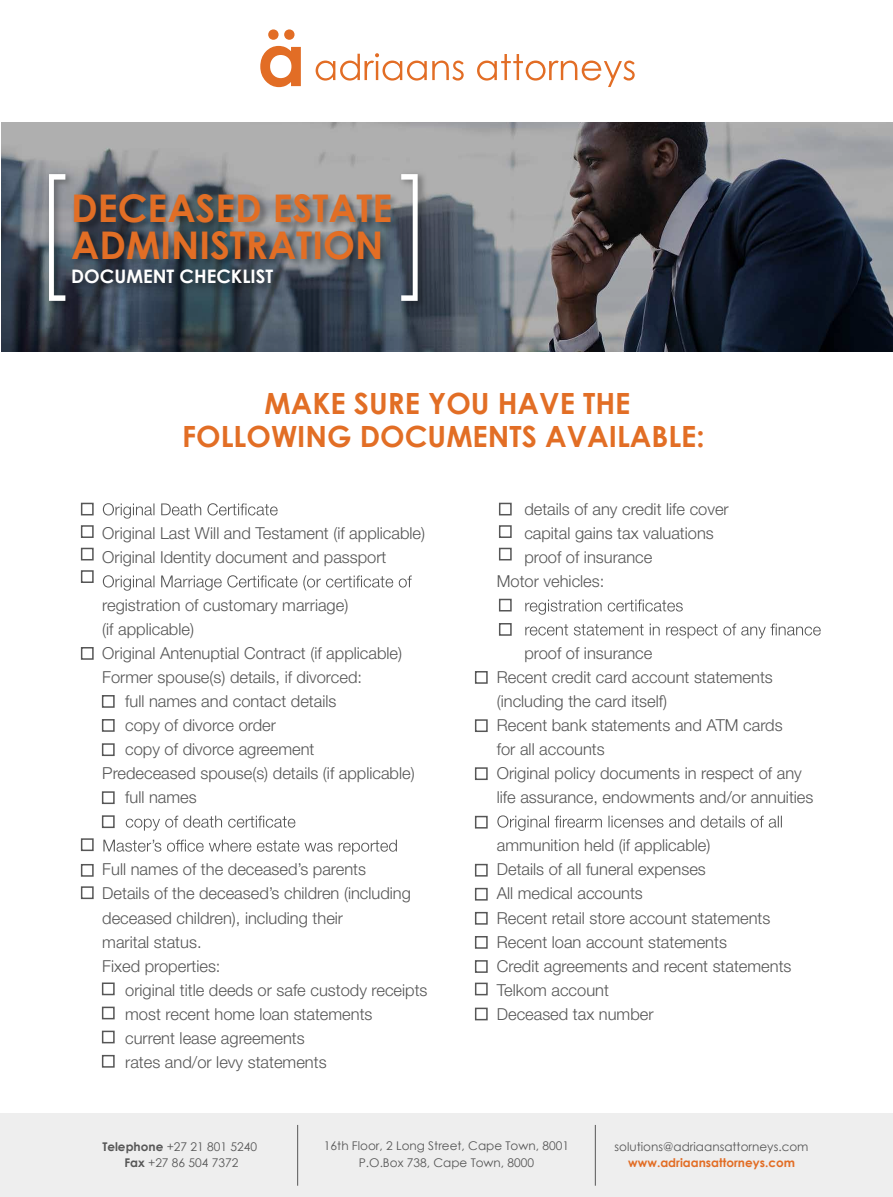
<style>
.page{position:relative;width:893px;height:1197px;background:#fff}
.page>*{position:absolute;margin:0;border:0;box-sizing:border-box;transform-origin:0 0}
.t1{font:700 38.1px/36.9px "Century Gothic";color:#e26e25}
.t2{font:700 29.25px/33px "Century Gothic";color:#e26e25;text-align:center}
.t3{font:700 18.6px "Century Gothic";color:#fff}
.t4{font:300 16.5px/24px "Helvetica Neue LT Std";color:#565656}
.t5{font:12px/16.5px "Century Gothic";color:#575757;text-align:center}
.t6{font:700 12px "Century Gothic";color:#e26d25}
.s1{font-weight:700}
</style>
<div class="page">
<svg style="left:2px;top:122px;width:891px;height:229px;background:#5b5f66"></svg>
<img style="left:42px;top:168px;width:388px;height:145px">
<svg style="left:49px;top:174px;width:16px;height:127px"></svg>
<svg style="left:401px;top:174px;width:17px;height:127px"></svg>
<img style="left:64px;top:283px;width:222px;height:18px">
<img style="left:64px;top:183px;width:341px;height:100px">
<svg style="left:103px;top:503px;width:175px;height:15px"></svg>
<svg style="left:103px;top:575px;width:309px;height:15px"></svg>
<svg style="left:126px;top:815px;width:169px;height:15px"></svg>
<svg style="left:103px;top:839px;width:294px;height:15px"></svg>
<div style="left:81px;top:503px;width:13px;height:12px;border:2px solid #565656"></div>
<div style="left:81px;top:525px;width:13px;height:13px;border:2px solid #565656"></div>
<div style="left:81px;top:548px;width:13px;height:12px;border:2px solid #565656"></div>
<div style="left:81px;top:570px;width:13px;height:13px;border:2px solid #565656"></div>
<div style="left:81px;top:647px;width:13px;height:13px;border:2px solid #565656"></div>
<div style="left:102px;top:695px;width:13px;height:13px;border:2px solid #565656"></div>
<div style="left:102px;top:719px;width:13px;height:13px;border:2px solid #565656"></div>
<div style="left:102px;top:743px;width:13px;height:13px;border:2px solid #565656"></div>
<div style="left:102px;top:791px;width:13px;height:13px;border:2px solid #565656"></div>
<div style="left:102px;top:815px;width:13px;height:13px;border:2px solid #565656"></div>
<div style="left:81px;top:838px;width:13px;height:13px;border:2px solid #565656"></div>
<div style="left:81px;top:864px;width:13px;height:12px;border:2px solid #565656"></div>
<div style="left:81px;top:886px;width:13px;height:13px;border:2px solid #565656"></div>
<div style="left:102px;top:982px;width:13px;height:13px;border:2px solid #565656"></div>
<div style="left:102px;top:1006px;width:13px;height:13px;border:2px solid #565656"></div>
<div style="left:102px;top:1030px;width:13px;height:13px;border:2px solid #565656"></div>
<div style="left:102px;top:1055px;width:13px;height:12px;border:2px solid #565656"></div>
<svg style="left:525px;top:599px;width:158px;height:15px"></svg>
<svg style="left:525px;top:623px;width:296px;height:15px"></svg>
<svg style="left:497px;top:815px;width:285px;height:16px"></svg>
<div style="left:499px;top:503px;width:13px;height:12px;border:2px solid #565656"></div>
<div style="left:499px;top:525px;width:13px;height:13px;border:2px solid #565656"></div>
<div style="left:499px;top:548px;width:13px;height:12px;border:2px solid #565656"></div>
<div style="left:499px;top:623px;width:13px;height:13px;border:2px solid #565656"></div>
<div style="left:499px;top:599px;width:13px;height:12px;border:2px solid #565656"></div>
<div style="left:475px;top:671px;width:13px;height:13px;border:2px solid #565656"></div>
<div style="left:475px;top:719px;width:13px;height:13px;border:2px solid #565656"></div>
<div style="left:475px;top:767px;width:13px;height:13px;border:2px solid #565656"></div>
<div style="left:475px;top:816px;width:13px;height:12px;border:2px solid #565656"></div>
<div style="left:475px;top:864px;width:13px;height:12px;border:2px solid #565656"></div>
<div style="left:475px;top:888px;width:13px;height:12px;border:2px solid #565656"></div>
<div style="left:475px;top:936px;width:13px;height:12px;border:2px solid #565656"></div>
<div style="left:475px;top:960px;width:13px;height:13px;border:2px solid #565656"></div>
<div style="left:475px;top:982px;width:13px;height:13px;border:2px solid #565656"></div>
<div style="left:475px;top:1007px;width:13px;height:13px;border:2px solid #565656"></div>
<div style="left:475px;top:912px;width:13px;height:12px;border:2px solid #565656"></div>
<svg style="left:260px;top:29px;width:41px;height:58px"></svg>
<svg style="left:316px;top:53px;width:148px;height:28px"></svg>
<svg style="left:477px;top:54px;width:158px;height:33px"></svg>
<div style="left:0;top:1113px;width:893px;height:84px;background:#eee"></div>
<hr style="left:297px;top:1125px;width:1px;height:60px;background:#575757">
<hr style="left:595px;top:1125px;width:1px;height:60px;background:#575757">
<h1 class="t1" style="left:71px;top:188px;width:323px">DECEASED ESTATE<br>ADMINISTRATION</h1>
<p class="t3" style="left:71px;top:262px;width:204px">DOCUMENT CHECKLIST</p>
<h2 class="t2" style="left:182px;top:386px;width:524px">MAKE SURE YOU HAVE THE<br>FOLLOWING DOCUMENTS AVAILABLE:</h2>
<p class="t4" style="left:102px;top:521px;width:324px">Original Last Will and Testament (if applicable)<br>Original Identity document and passport</p>
<p class="t4" style="left:102px;top:593px;width:248px">registration of customary marriage)</p>
<p class="t4" style="left:102px;top:617px;width:93px">(if applicable)</p>
<p class="t4" style="left:102px;top:641px;width:301px">Original Antenuptial Contract (if applicable)</p>
<p class="t4" style="left:102px;top:665px;width:261px">Former spouse(s) details, if divorced:</p>
<p class="t4" style="left:125px;top:689px;width:213px">full names and contact details</p>
<p class="t4" style="left:125px;top:713px;width:152px">copy of divorce order</p>
<p class="t4" style="left:125px;top:737px;width:191px">copy of divorce agreement</p>
<p class="t4" style="left:102px;top:761px;width:314px">Predeceased spouse(s) details (if applicable)</p>
<p class="t4" style="left:125px;top:785px;width:73px">full names</p>
<p class="t4" style="left:102px;top:857px;width:310px">Full names of the deceased’s parents<br>Details of the deceased’s children (including deceased children), including their<br>marital status.<br>Fixed properties:</p>
<p class="t4" style="left:125px;top:977px;width:304px">original title deeds or safe custody receipts most recent home loan statements<br>current lease agreements<br>rates and/or levy statements</p>
<p class="t4" style="left:524px;top:497px;width:206px">details of any credit life cover</p>
<p class="t4" style="left:524px;top:521px;width:191px">capital gains tax valuations</p>
<p class="t4" style="left:524px;top:545px;width:130px">proof of insurance</p>
<p class="t4" style="left:497px;top:569px;width:109px">Motor vehicles:</p>
<p class="t4" style="left:497px;top:641px;width:318px;text-indent:28px">proof of insurance<br>Recent credit card account statements (including the card itself)<br>Recent bank statements and ATM cards<br>for all accounts<br>Original policy documents in respect of any life assurance, endowments and/or annuities</p>
<p class="t4" style="left:497px;top:833px;width:296px">ammunition held (if applicable)<br>Details of all funeral expenses<br>All medical accounts<br>Recent retail store account statements<br>Recent loan account statements<br>Credit agreements and recent statements<br>Telkom account<br>Deceased tax number</p>
<p class="t5" style="left:102px;top:1138px;width:156px"><span class="s1">Telephone</span> +27 21 801 5240<br><span class="s1">Fax</span> +27 86 504 7372</p>
<p class="t5" style="left:324px;top:1137px;width:247px">16th Floor, 2 Long Street, Cape Town, 8001<br>P.O.Box 738, Cape Town, 8000</p>
<p class="t5" style="left:615px;top:1138px;width:195px">solutions@adriaansattorneys.com</p>
<p class="t6" style="left:628px;top:1153px;width:168px">www.adriaansattorneys.com</p>
</div>
